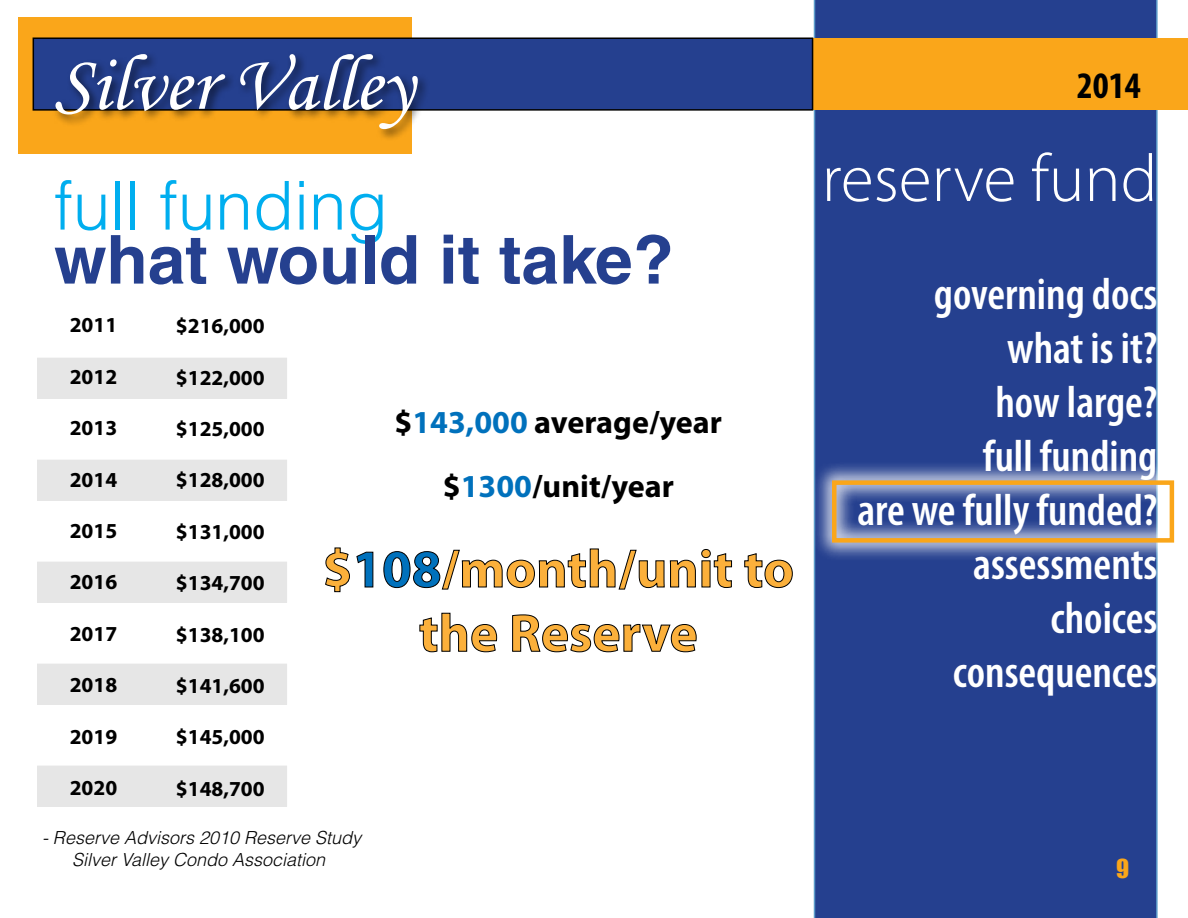
<style>
.page{position:relative;width:1188px;height:918px;background:#fff}
.page>*{position:absolute;margin:0;border:0;box-sizing:border-box;transform-origin:0 0}
.t1{font:79.5px "Monotype Corsiva";color:#fff}
.t2{font:700 67.5px "Helvetica LT Std";color:#25408f}
.t3{font:300 67.5px "Myriad Pro";color:#fff}
.t4{font:300 67.5px "Helvetica LT Std";color:#00aeef}
.t5{font:700 53.55px/64.2px "Myriad Pro";color:#fbb03b;text-align:center}
.t6{font:600 condensed 45px/54px "Myriad Pro";color:#fff;text-align:right}
.t7{font:700 condensed 37.5px "Myriad Pro";color:#000}
.t8{font:700 32.1px/64.2px "Myriad Pro";color:#000;text-align:center}
.t9{font:24px "Impact";color:#faa61a}
.t10{font:700 21.45px "Myriad Pro";color:#000}
.t11{font:italic 300 18px/21.6px "Helvetica LT Std";color:#000;text-align:center}
.s1{color:#0071bc}
</style>
<div class="page">
<div style="left:814px;top:0;width:344px;height:918px;background:#25408f"></div>
<div style="left:18px;top:17px;width:394px;height:137px;background:#faa61a"></div>
<div style="left:427px;top:38px;width:761px;height:72px;background:#faa61a"></div>
<div style="left:33px;top:38px;width:780px;height:73px;background:#25408f;border:2px solid #000"></div>
<div style="left:52px;top:50px;width:378px;height:92px;background:#000;opacity:.6"></div>
<div style="left:811px;top:459px;width:377px;height:102px;background:#fff;opacity:.75"></div>
<div style="left:832px;top:480px;width:342px;height:63px;border:4px solid #faa61a"></div>
<div style="left:38px;top:358px;width:249px;height:40px;background:#e6e6e6"></div>
<div style="left:37px;top:358px;width:250px;height:41px;border:1px solid #e6e6e6"></div>
<div style="left:38px;top:460px;width:249px;height:40px;background:#e6e6e6"></div>
<div style="left:37px;top:460px;width:250px;height:41px;border:1px solid #e6e6e6"></div>
<div style="left:38px;top:766px;width:249px;height:40px;background:#e6e6e6"></div>
<div style="left:37px;top:766px;width:250px;height:41px;border:1px solid #e6e6e6"></div>
<div style="left:38px;top:664px;width:249px;height:40px;background:#e6e6e6"></div>
<div style="left:37px;top:664px;width:250px;height:41px;border:1px solid #e6e6e6"></div>
<div style="left:38px;top:562px;width:249px;height:40px;background:#e6e6e6"></div>
<div style="left:37px;top:562px;width:250px;height:41px;border:1px solid #e6e6e6"></div>
<svg style="left:325px;top:547px;width:25px;height:46px"></svg>
<svg style="left:356px;top:551px;width:18px;height:37px"></svg>
<svg style="left:383px;top:548px;width:349px;height:42px"></svg>
<svg style="left:744px;top:553px;width:49px;height:35px"></svg>
<svg style="left:419px;top:612px;width:79px;height:41px"></svg>
<svg style="left:512px;top:614px;width:185px;height:39px"></svg>
<h1 class="t1" style="left:54px;top:36px;width:361px">Silver Valley</h1>
<h2 class="t4" style="left:54px;top:164px;width:335px">full funding</h2>
<h2 class="t2" style="left:54px;top:219px;width:621px">what would it take?</h2>
<p class="t10" style="left:70px;top:311px;width:49px">2011</p>
<p class="t10" style="left:70px;top:362px;width:49px">2012</p>
<p class="t10" style="left:70px;top:414px;width:49px">2013</p>
<p class="t10" style="left:70px;top:465px;width:49px">2014</p>
<p class="t10" style="left:70px;top:517px;width:49px">2015</p>
<p class="t10" style="left:70px;top:568px;width:49px">2016</p>
<p class="t10" style="left:70px;top:620px;width:49px">2017</p>
<p class="t10" style="left:70px;top:671px;width:49px">2018</p>
<p class="t10" style="left:70px;top:722px;width:49px">2019</p>
<p class="t10" style="left:70px;top:774px;width:49px">2020</p>
<p class="t10" style="left:176px;top:312px;width:90px">$216,000</p>
<p class="t10" style="left:176px;top:363px;width:90px">$122,000</p>
<p class="t10" style="left:176px;top:415px;width:90px">$125,000</p>
<p class="t10" style="left:176px;top:466px;width:90px">$128,000</p>
<p class="t10" style="left:176px;top:518px;width:90px">$131,000</p>
<p class="t10" style="left:176px;top:569px;width:90px">$134,700</p>
<p class="t10" style="left:176px;top:620px;width:90px">$138,100</p>
<p class="t10" style="left:176px;top:672px;width:90px">$141,600</p>
<p class="t10" style="left:176px;top:723px;width:90px">$145,000</p>
<p class="t10" style="left:176px;top:775px;width:90px">$148,700</p>
<h3 class="t8" style="left:395px;top:389px;width:329px">$<span class="s1">143,000</span> average/year $<span class="s1">1300</span>/unit/year</h3>
<h3 class="t5" style="left:323px;top:535px;width:473px">$<span class="s1">108</span>/month/unit to the Reserve</h3>
<p class="t11" style="left:42px;top:827px;width:321px">- Reserve Advisors 2010 Reserve Study<br>Silver Valley Condo Association</p>
<h3 class="t7" style="left:1077px;top:62px;width:65px">2014</h3>
<h2 class="t3" style="left:822px;top:138px;width:337px">reserve fund</h2>
<h3 class="t6" style="left:857px;top:266px;width:302px">governing docs what is it?<br>how large?<br>full funding<br>are we fully funded? assessments choices consequences</h3>
<p class="t9" style="left:1116px;top:850px;width:15px">9</p>
</div>
